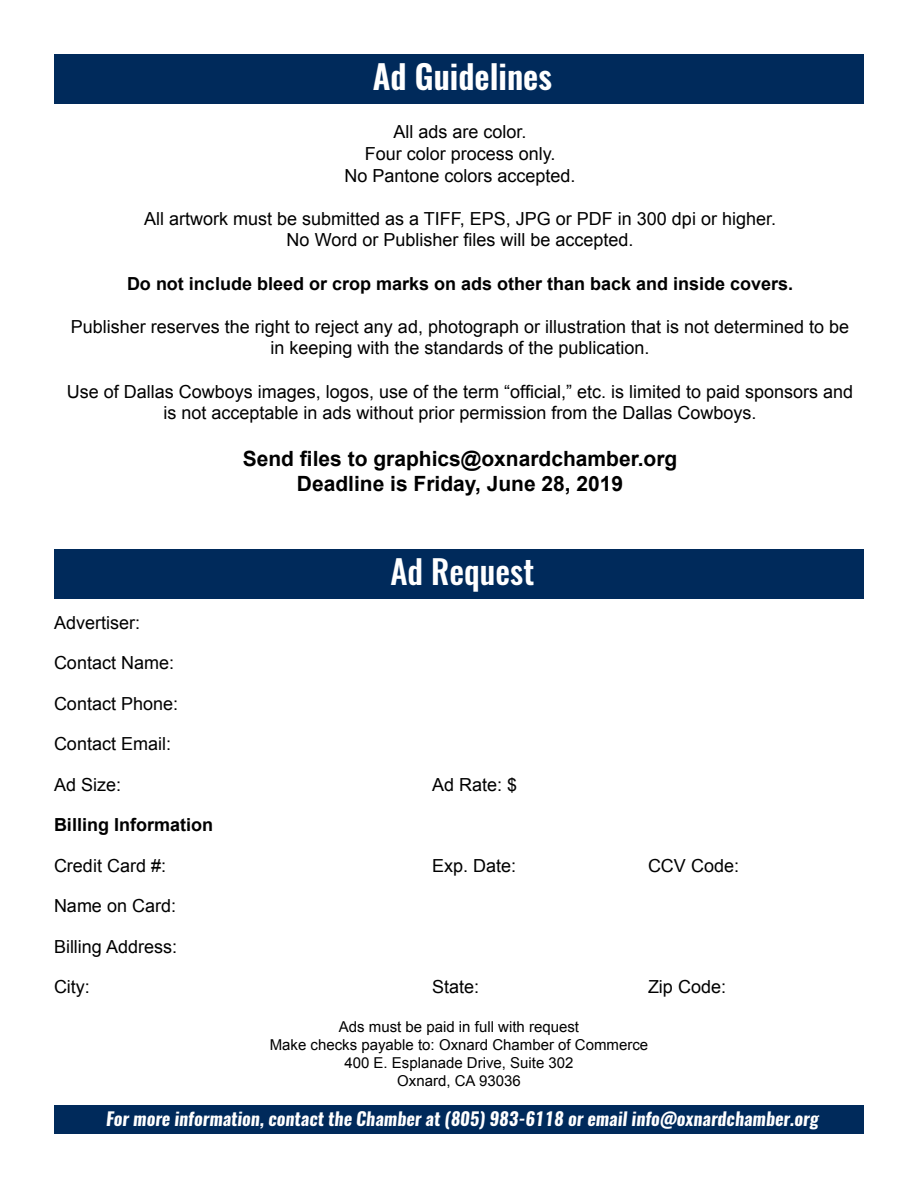
<style>
.page{position:relative;width:918px;height:1188px;background:#fff}
.page>*{position:absolute;margin:0;border:0;box-sizing:border-box;transform-origin:0 0}
.t1{font:600 33px "Oswald";color:#fff}
.t2{font:500 33px "Oswald";color:#fff}
.t3{font:700 21px/25.2px "Arial";color:#000;text-align:center}
.t4{font:18px/21.6px "Arial";color:#000;text-align:center}
.t5{font:700 18px "Arial";color:#000}
.t6{font:italic 700 18px "Oswald";color:#fff}
.t7{font:15px/18px "Arial";color:#000;text-align:center}
</style>
<div class="page">
<div style="left:54px;top:54px;width:810px;height:50px;background:#002a5b"></div>
<div style="left:54px;top:1106px;width:810px;height:28px;background:#002a5b"></div>
<div style="left:54px;top:549px;width:810px;height:50px;background:#002a5b"></div>
<h1 class="t1" style="left:373px;top:54px;width:181px">Ad Guidelines</h1>
<p class="t4" style="left:345px;top:121px;width:233px">All ads are color.<br>Four color process only.<br>No Pantone colors accepted.</p>
<p class="t4" style="left:144px;top:208px;width:633px">All artwork must be submitted as a TIFF, EPS, JPG or PDF in 300 dpi or higher.<br>No Word or Publisher files will be accepted.</p>
<p class="t5" style="left:127px;top:271px;width:668px">Do not include bleed or crop marks on ads other than back and inside covers.</p>
<p class="t4" style="left:71px;top:316px;width:780px">Publisher reserves the right to reject any ad, photograph or illustration that is not determined to be in keeping with the standards of the publication.</p>
<p class="t4" style="left:67px;top:380px;width:788px">Use of Dallas Cowboys images, logos, use of the term “official,” etc. is limited to paid sponsors and is not acceptable in ads without prior permission from the Dallas Cowboys.</p>
<p class="t3" style="left:243px;top:446px;width:436px">Send files to graphics@oxnardchamber.org<br>Deadline is Friday, June 28, 2019</p>
<h1 class="t2" style="left:390px;top:549px;width:145px">Ad Request</h1>
<p class="t4" style="left:54px;top:611px;width:88px">Advertiser:</p>
<p class="t4" style="left:54px;top:652px;width:122px">Contact Name:</p>
<p class="t4" style="left:54px;top:692px;width:126px">Contact Phone:</p>
<p class="t4" style="left:54px;top:733px;width:119px">Contact Email:</p>
<p class="t4" style="left:54px;top:773px;width:69px">Ad Size:</p>
<p class="t4" style="left:432px;top:773px;width:87px">Ad Rate: $</p>
<p class="t5" style="left:54px;top:812px;width:161px">Billing Information</p>
<p class="t4" style="left:54px;top:854px;width:114px">Credit Card #:</p>
<p class="t4" style="left:432px;top:854px;width:86px">Exp. Date:</p>
<p class="t4" style="left:648px;top:854px;width:93px">CCV Code:</p>
<p class="t4" style="left:54px;top:895px;width:124px">Name on Card:</p>
<p class="t4" style="left:54px;top:935px;width:125px">Billing Address:</p>
<p class="t4" style="left:54px;top:976px;width:38px">City:</p>
<p class="t4" style="left:432px;top:976px;width:49px">State:</p>
<p class="t4" style="left:648px;top:976px;width:80px">Zip Code:</p>
<p class="t7" style="left:270px;top:1017px;width:380px">Ads must be paid in full with request<br>Make checks payable to: Oxnard Chamber of Commerce 400 E. Esplanade Drive, Suite 302<br>Oxnard, CA 93036</p>
<p class="t6" style="left:106px;top:1106px;width:714px">For more information, contact the Chamber at (805) 983-6118 or email info@oxnardchamber.org</p>
</div>
